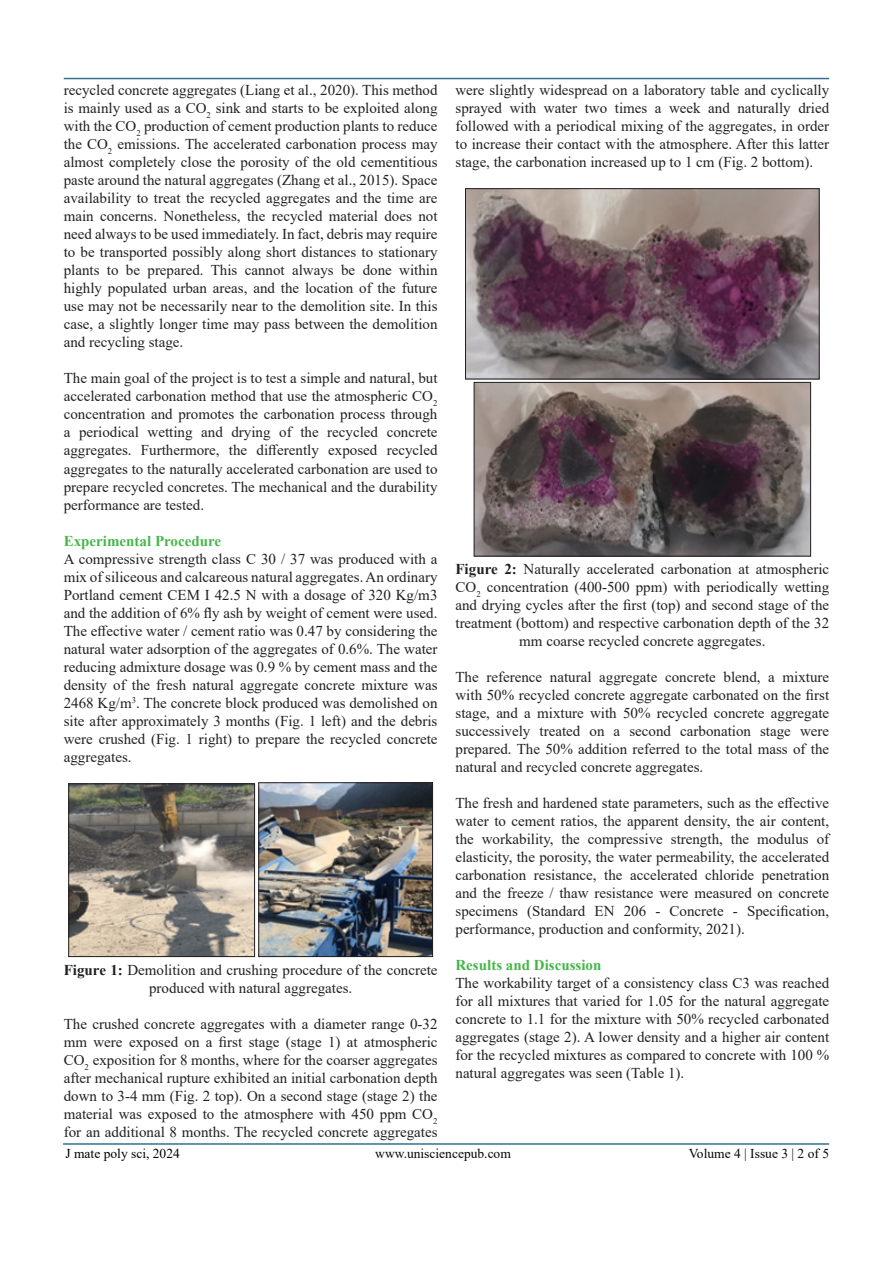
<style>
.page{position:relative;width:893px;height:1263px;background:#fff}
.page>*{position:absolute;margin:0;border:0;box-sizing:border-box;transform-origin:0 0}
.t1{font:15px/18px "Times New Roman";color:#231f20;text-align:justify}
.t2{font:700 15px "Times New Roman";color:#45b749}
.t3{font:13.5px "Times New Roman";color:#040503}
.t4{font:13.5px "Times New Roman";color:#000}
.s1{font-weight:700}
</style>
<div class="page">
<hr style="left:63px;top:1143px;width:766px;height:2px;background:#33718f">
<hr style="left:64px;top:78px;width:765px;height:1px;background:#33718f">
<img style="left:71px;top:786px;width:182px;height:169px">
<div style="left:69px;top:784px;width:186px;height:173px;border:1px solid #231f20"></div>
<img style="left:261px;top:784px;width:170px;height:171px">
<div style="left:259px;top:782px;width:174px;height:175px;border:1px solid #231f20"></div>
<img style="left:467px;top:190px;width:350px;height:187px">
<div style="left:465px;top:188px;width:354px;height:191px;border:1px solid #231f20"></div>
<img style="left:476px;top:384px;width:333px;height:170px">
<div style="left:474px;top:382px;width:337px;height:174px;border:1px solid #231f20"></div>
<p class="t1" style="left:64px;top:81px;width:375px">recycled concrete aggregates (Liang et al., 2020). This method is mainly used as a CO<sub>2</sub> sink and starts to be exploited along with the CO<sub>2</sub> production of cement production plants to reduce the CO<sub>2</sub> emissions. The accelerated carbonation process may almost completely close the porosity of the old cementitious paste around the natural aggregates (Zhang et al., 2015). Space availability to treat the recycled aggregates and the time are main concerns. Nonetheless, the recycled material does not need always to be used immediately. In fact, debris may require to be transported possibly along short distances to stationary plants to be prepared. This cannot always be done within highly populated urban areas, and the location of the future use may not be necessarily near to the demolition site. In this case, a slightly longer time may pass between the demolition and recycling stage.</p>
<p class="t1" style="left:64px;top:369px;width:375px">The main goal of the project is to test a simple and natural, but accelerated carbonation method that use the atmospheric CO<sub>2 </sub>concentration and promotes the carbonation process through a periodical wetting and drying of the recycled concrete aggregates. Furthermore, the differently exposed recycled aggregates to the naturally accelerated carbonation are used to prepare recycled concretes. The mechanical and the durability performance are tested.</p>
<p class="t2" style="left:64px;top:530px;width:159px">Experimental Procedure</p>
<p class="t1" style="left:64px;top:549px;width:375px">A compressive strength class C 30 / 37 was produced with a mix of siliceous and calcareous natural aggregates. An ordinary Portland cement CEM I 42.5 N with a dosage of 320 Kg/m3 and the addition of 6% fly ash by weight of cement were used.<br>The effective water / cement ratio was 0.47 by considering the natural water adsorption of the aggregates of 0.6%. The water reducing admixture dosage was 0.9 % by cement mass and the density of the fresh natural aggregate concrete mixture was 2468 Kg/m<sup>3</sup>. The concrete block produced was demolished on site after approximately 3 months (Fig. 1 left) and the debris were crushed (Fig. 1 right) to prepare the recycled concrete aggregates.</p>
<p class="t1" style="left:64px;top:960px;width:375px;text-align:center"><span class="s1">Figure 1:</span> Demolition and crushing procedure of the concrete produced with natural aggregates.</p>
<p class="t1" style="left:64px;top:1014px;width:375px">The crushed concrete aggregates with a diameter range 0-32 mm were exposed on a first stage (stage 1) at atmospheric CO<sub>2</sub> exposition for 8 months, where for the coarser aggregates after mechanical rupture exhibited an initial carbonation depth down to 3-4 mm (Fig. 2 top). On a second stage (stage 2) the material was exposed to the atmosphere with 450 ppm CO<sub>2 </sub>for an additional 8 months. The recycled concrete aggregates</p>
<p class="t1" style="left:455px;top:81px;width:375px">were slightly widespread on a laboratory table and cyclically sprayed with water two times a week and naturally dried followed with a periodical mixing of the aggregates, in order to increase their contact with the atmosphere. After this latter stage, the carbonation increased up to 1 cm (Fig. 2 bottom).</p>
<p class="t1" style="left:455px;top:560px;width:375px;text-align:center"><span class="s1">Figure 2:</span> Naturally accelerated carbonation at atmospheric CO<sub>2</sub> concentration (400-500 ppm) with periodically wetting and drying cycles after the first (top) and second stage of the treatment (bottom) and respective carbonation depth of the 32 mm coarse recycled concrete aggregates.</p>
<p class="t1" style="left:455px;top:668px;width:375px">The reference natural aggregate concrete blend, a mixture with 50% recycled concrete aggregate carbonated on the first stage, and a mixture with 50% recycled concrete aggregate successively treated on a second carbonation stage were prepared. The 50% addition referred to the total mass of the natural and recycled concrete aggregates.</p>
<p class="t1" style="left:455px;top:794px;width:375px">The fresh and hardened state parameters, such as the effective water to cement ratios, the apparent density, the air content, the workability, the compressive strength, the modulus of elasticity, the porosity, the water permeability, the accelerated carbonation resistance, the accelerated chloride penetration and the freeze / thaw resistance were measured on concrete specimens (Standard EN 206 - Concrete - Specification, performance, production and conformity, 2021).</p>
<p class="t2" style="left:455px;top:954px;width:147px">Results and Discussion</p>
<p class="t1" style="left:455px;top:974px;width:375px">The workability target of a consistency class C3 was reached for all mixtures that varied for 1.05 for the natural aggregate concrete to 1.1 for the mixture with 50% recycled carbonated aggregates (stage 2). A lower density and a higher air content for the recycled mixtures as compared to concrete with 100 % natural aggregates was seen (Table 1).</p>
<p class="t4" style="left:65px;top:1143px;width:116px">J mate poly sci, 2024</p>
<p class="t3" style="left:375px;top:1143px;width:137px">www.unisciencepub.com</p>
<p class="t3" style="left:689px;top:1143px;width:142px">Volume 4 | Issue 3 | 2 of 5</p>
</div>
